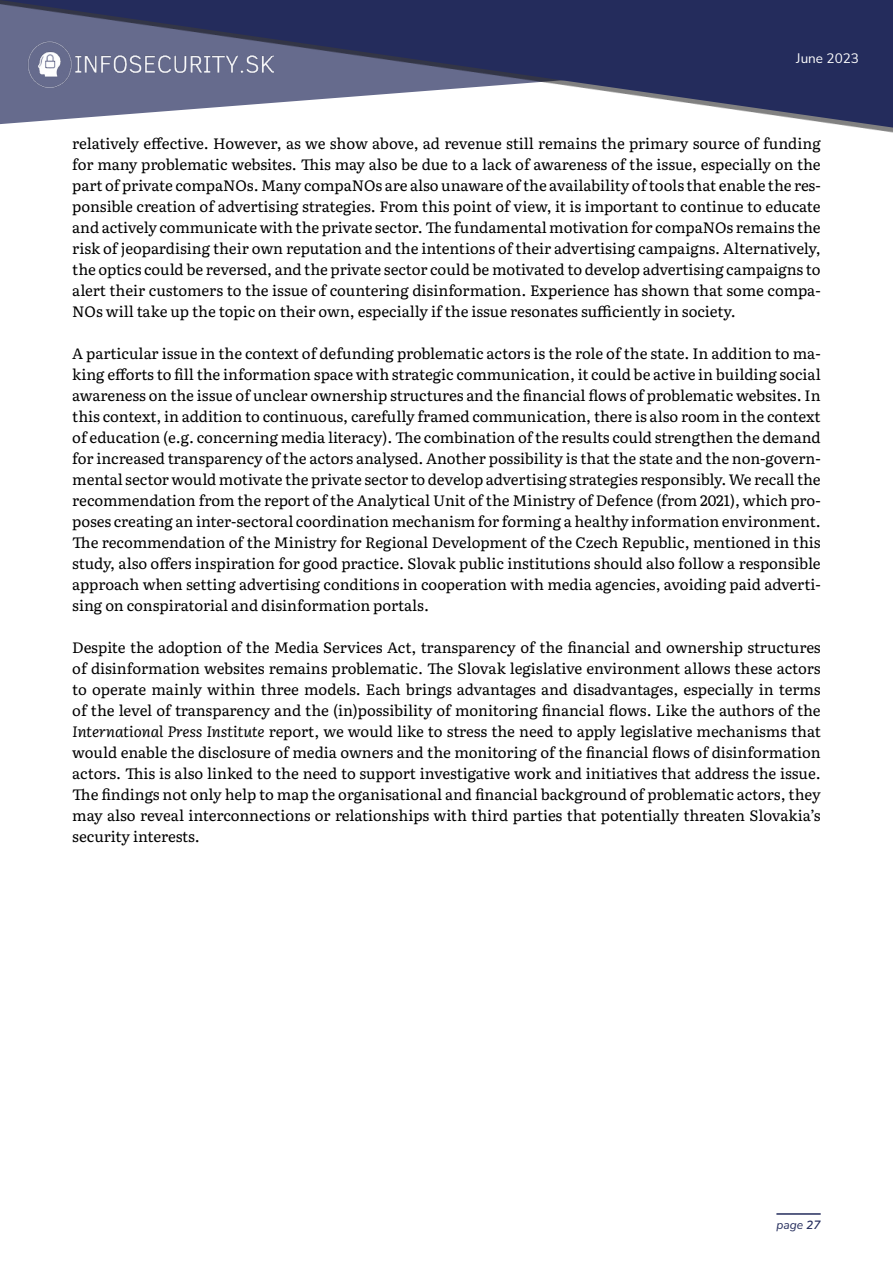
<style>
.page{position:relative;width:893px;height:1263px;background:#fff}
.page>*{position:absolute;margin:0;border:0;box-sizing:border-box;transform-origin:0 0}
.t1{font:15px/21px "Literata";color:#000;text-align:justify}
.t2{font:13.5px "Nunito Sans";color:#fff}
.t3{font:italic 12px "Nunito Sans";color:#242c5c}
.s1{font-style:italic}
.s2{font-weight:600}
</style>
<div class="page">
<svg style="left:0;top:0;width:893px;height:132px;fill:#242c5c"></svg>
<hr style="left:776px;top:1213px;width:45px;height:2px;background:#242c5c">
<img style="left:28px;top:42px;width:246px;height:45px">
<p class="t2" style="left:796px;top:49px;width:64px">June 2023</p>
<p class="t1" style="left:72px;top:132px;width:750px">relatively effective. However, as we show above, ad revenue still remains the primary source of funding for many problematic websites. This may also be due to a lack of awareness of the issue, especially on the part of private compaNOs. Many compaNOs are also unaware of the availability of tools that enable the res&shy;ponsible creation of advertising strategies. From this point of view, it is important to continue to educate and actively communicate with the private sector. The fundamental motivation for compaNOs remains the risk of jeopardising their own reputation and the intentions of their advertising campaigns. Alternatively, the optics could be reversed, and the private sector could be motivated to develop advertising campaigns to alert their customers to the issue of countering disinformation. Experience has shown that some compa-NOs will take up the topic on their own, especially if the issue resonates sufficiently in society.</p>
<p class="t1" style="left:72px;top:342px;width:750px">A particular issue in the context of defunding problematic actors is the role of the state. In addition to ma&shy;king efforts to fill the information space with strategic communication, it could be active in building social awareness on the issue of unclear ownership structures and the financial flows of problematic websites. In this context, in addition to continuous, carefully framed communication, there is also room in the context of education (e.g. concerning media literacy). The combination of the results could strengthen the demand for increased transparency of the actors analysed. Another possibility is that the state and the non-govern&shy;mental sector would motivate the private sector to develop advertising strategies responsibly. We recall the recommendation from the report of the Analytical Unit of the Ministry of Defence (from 2021), which pro&shy;poses creating an inter-sectoral coordination mechanism for forming a healthy information environment.<br>The recommendation of the Ministry for Regional Development of the Czech Republic, mentioned in this study, also offers inspiration for good practice. Slovak public institutions should also follow a responsible approach when setting advertising conditions in cooperation with media agencies, avoiding paid adverti&shy;sing on conspiratorial and disinformation portals.</p>
<p class="t1" style="left:72px;top:636px;width:750px">Despite the adoption of the Media Services Act, transparency of the financial and ownership structures of disinformation websites remains problematic. The Slovak legislative environment allows these actors to operate mainly within three models. Each brings advantages and disadvantages, especially in terms of the level of transparency and the (in)possibility of monitoring financial flows. Like the authors of the <span class="s1">International Press Institute</span> report, we would like to stress the need to apply legislative mechanisms that would enable the disclosure of media owners and the monitoring of the financial flows of disinformation actors. This is also linked to the need to support investigative work and initiatives that address the issue.<br>The findings not only help to map the organisational and financial background of problematic actors, they may also reveal interconnections or relationships with third parties that potentially threaten Slovakia’s security interests.</p>
<p class="t3" style="left:776px;top:1216px;width:46px">page <span class="s2">27</span></p>
</div>
